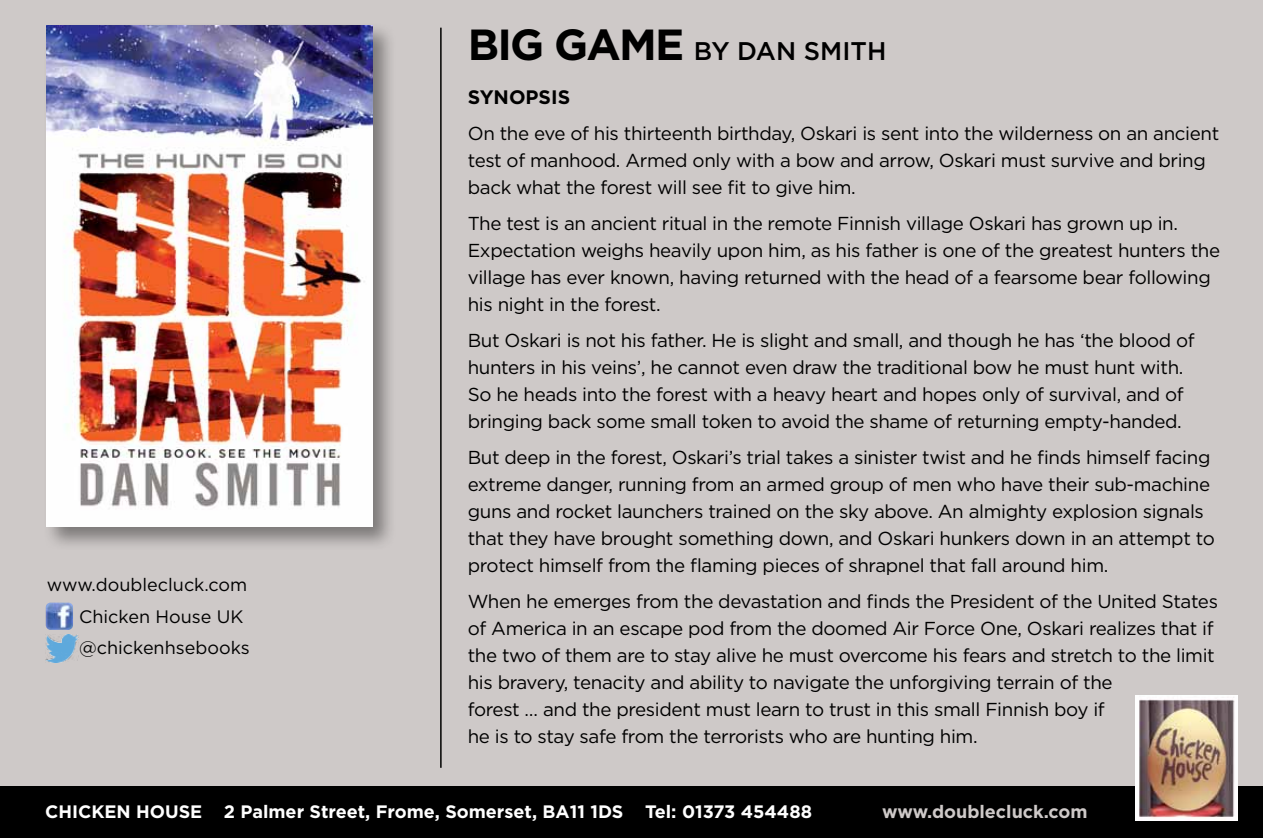
<style>
.page{position:relative;width:1263px;height:838px;background:#fff}
.page>*{position:absolute;margin:0;border:0;box-sizing:border-box;transform-origin:0 0}
.t1{font:500 25.5px "Gotham";color:#000}
.t2{font:700 19.5px "Gotham";color:#000}
.t3{font:18.75px/27px "Gotham";letter-spacing:-.02em;color:#000}
.t4{font:700 18px "Gotham";color:#fff}
.t5{font:18px/31.5px "Gotham";color:#000}
.t6{font:700 18px "Gotham";color:#cec9c8}
.s1{font-weight:700;font-size:43.5px}
</style>
<div class="page">
<div style="left:0;top:0;width:1263px;height:837px;background:#cec9c8"></div>
<div style="left:0;top:787px;width:1263px;height:51px;background:#000"></div>
<hr style="left:440px;top:28px;width:2px;height:739px;background:#000">
<div style="left:43px;top:22px;width:354px;height:529px;background:#000;opacity:.4"></div>
<img style="left:47px;top:25px;width:325px;height:501px">
<img style="left:1135px;top:695px;width:103px;height:125px">
<img style="left:45px;top:635px;width:34px;height:27px">
<img style="left:46px;top:602px;width:27px;height:28px">
<p class="t5" style="left:79px;top:569px;width:172px;text-indent:-32px">www.doublecluck.com<br>Chicken House UK @chickenhsebooks</p>
<h1 class="t1" style="left:468px;top:34px;width:420px"><span class="s1">BIG GAME</span> by DAN SMITH</h1>
<p class="t2" style="left:468px;top:84px;width:104px">Synopsis</p>
<p class="t3" style="left:468px;top:119px;width:753px">On the eve of his thirteenth birthday, Oskari is sent into the wilderness on an ancient test of manhood. Armed only with a bow and arrow, Oskari must survive and bring back what the forest will see fit to give him.</p>
<p class="t3" style="left:468px;top:209px;width:754px">The test is an ancient ritual in the remote Finnish village Oskari has grown up in.<br>Expectation weighs heavily upon him, as his father is one of the greatest hunters the village has ever known, having returned with the head of a fearsome bear following his night in the forest.</p>
<p class="t3" style="left:468px;top:326px;width:728px">But Oskari is not his father. He is slight and small, and though he has ‘the blood of hunters in his veins’, he cannot even draw the traditional bow he must hunt with.<br>So he heads into the forest with a heavy heart and hopes only of survival, and of bringing back some small token to avoid the shame of returning empty-handed.</p>
<p class="t3" style="left:468px;top:443px;width:748px">But deep in the forest, Oskari’s trial takes a sinister twist and he finds himself facing extreme danger, running from an armed group of men who have their sub-machine guns and rocket launchers trained on the sky above. An almighty explosion signals that they have brought something down, and Oskari hunkers down in an attempt to protect himself from the flaming pieces of shrapnel that fall around him.</p>
<p class="t3" style="left:468px;top:587px;width:752px">When he emerges from the devastation and finds the President of the United States of America in an escape pod from the doomed Air Force One, Oskari realizes that if the two of them are to stay alive he must overcome his fears and stretch to the limit his bravery, tenacity and ability to navigate the unforgiving terrain of the<br>forest … and the president must learn to trust in this small Finnish boy if<br>he is to stay safe from the terrorists who are hunting him.</p>
<p class="t4" style="left:45px;top:799px;width:578px">Chicken H ouse 2 Palmer Street, Frome, Somerset, BA11 1DS</p>
<p class="t4" style="left:645px;top:799px;width:169px">Tel: 01373 454488</p>
<p class="t6" style="left:882px;top:799px;width:207px">www.doublecluck.com</p>
</div>
